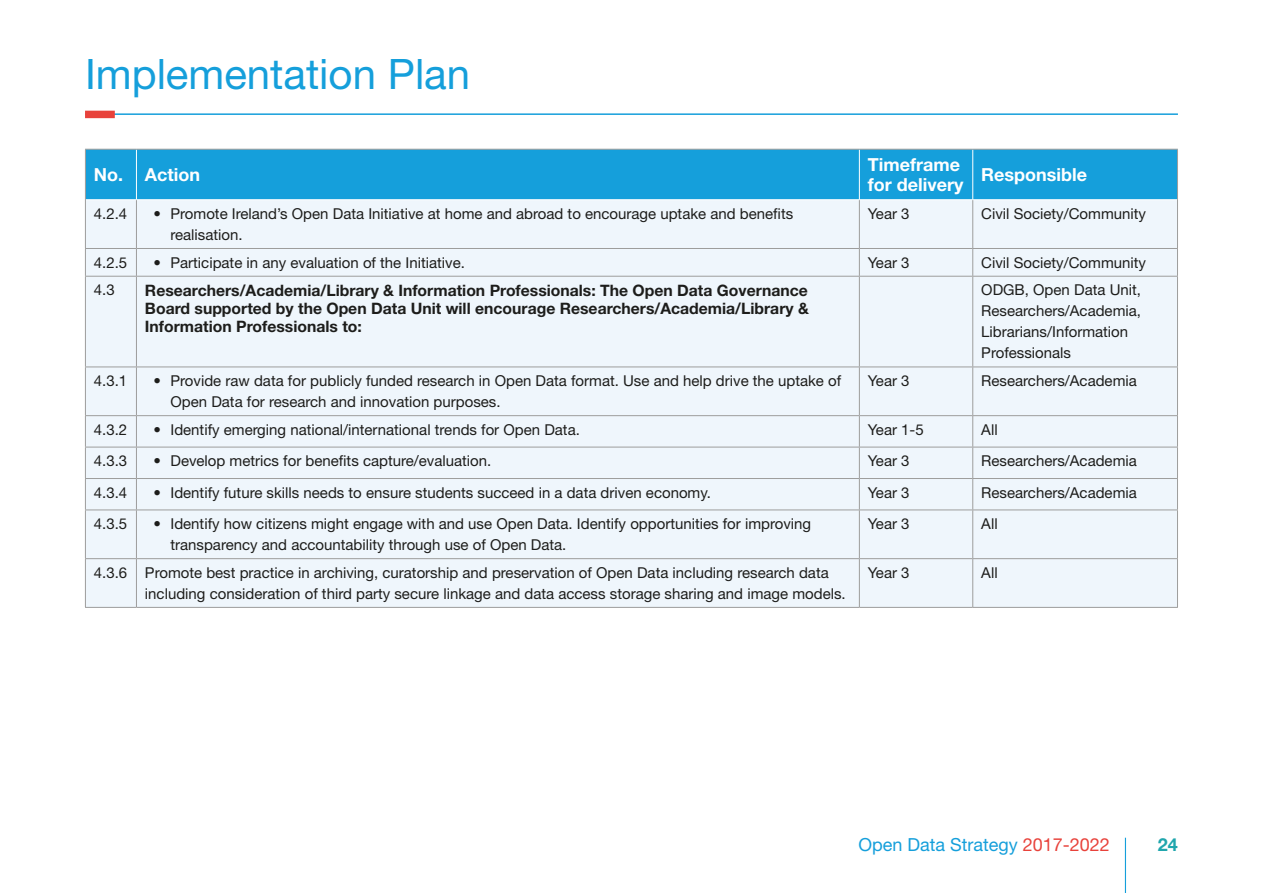
<style>
.page{position:relative;width:1263px;height:893px;background:#fff}
.page>*{position:absolute;margin:0;border:0;box-sizing:border-box;transform-origin:0 0}
.t1{font:42px "Helvetica Neue LT Std";color:#159fdb}
.t2{font:700 18px/20.7px "Helvetica Neue LT Std";color:#fff}
.t3{font:18px "Helvetica Neue LT Std";color:#159fdb}
.t4{font:700 18px "Helvetica Neue LT Std";color:#20a6ad}
.t5{font:700 15.75px/18.1px "Helvetica Neue LT Std";color:#1d1d1b;text-align:justify}
.t6{font:15px/21px "Helvetica Neue LT Std";color:#1d1d1b}
.s1{color:#e8423b}
</style>
<div class="page">
<hr style="left:1125px;top:838px;width:1px;height:55px;background:#159fdb">
<div style="left:86px;top:150px;width:1091px;height:49px;background:#159fdb"></div>
<div style="left:86px;top:200px;width:1091px;height:407px;background:#eff6fc"></div>
<hr style="left:136px;top:150px;width:1px;height:49px;background:#fff">
<hr style="left:859px;top:150px;width:1px;height:49px;background:#fff">
<hr style="left:972px;top:150px;width:1px;height:49px;background:#fff">
<hr style="left:85px;top:149px;width:51px;height:1px;background:#9d9d9c">
<hr style="left:85px;top:150px;width:1px;height:50px;background:#9d9d9c">
<hr style="left:136px;top:149px;width:723px;height:1px;background:#9d9d9c">
<hr style="left:859px;top:149px;width:114px;height:1px;background:#9d9d9c">
<hr style="left:973px;top:149px;width:205px;height:1px;background:#9d9d9c">
<hr style="left:1177px;top:150px;width:1px;height:50px;background:#9d9d9c">
<hr style="left:85px;top:200px;width:1px;height:48px;background:#9d9d9c">
<hr style="left:136px;top:200px;width:1px;height:48px;background:#9d9d9c">
<hr style="left:859px;top:200px;width:1px;height:48px;background:#9d9d9c">
<hr style="left:972px;top:200px;width:1px;height:48px;background:#9d9d9c">
<hr style="left:1177px;top:200px;width:1px;height:48px;background:#9d9d9c">
<hr style="left:85px;top:248px;width:51px;height:1px;background:#9d9d9c">
<svg style="left:85px;top:249px;width:1px;height:27px"></svg>
<hr style="left:136px;top:248px;width:723px;height:1px;background:#9d9d9c">
<svg style="left:136px;top:249px;width:1px;height:27px"></svg>
<hr style="left:859px;top:248px;width:114px;height:1px;background:#9d9d9c">
<svg style="left:859px;top:249px;width:1px;height:27px"></svg>
<hr style="left:973px;top:248px;width:205px;height:1px;background:#9d9d9c">
<svg style="left:972px;top:249px;width:1px;height:27px"></svg>
<svg style="left:1177px;top:249px;width:1px;height:27px"></svg>
<hr style="left:85px;top:276px;width:51px;height:1px;background:#9d9d9c">
<hr style="left:85px;top:277px;width:1px;height:90px;background:#9d9d9c">
<hr style="left:136px;top:276px;width:723px;height:1px;background:#9d9d9c">
<hr style="left:136px;top:277px;width:1px;height:90px;background:#9d9d9c">
<hr style="left:859px;top:276px;width:114px;height:1px;background:#9d9d9c">
<hr style="left:859px;top:277px;width:1px;height:90px;background:#9d9d9c">
<hr style="left:973px;top:276px;width:205px;height:1px;background:#9d9d9c">
<hr style="left:972px;top:277px;width:1px;height:90px;background:#9d9d9c">
<hr style="left:1177px;top:277px;width:1px;height:90px;background:#9d9d9c">
<hr style="left:85px;top:367px;width:51px;height:1px;background:#9d9d9c">
<hr style="left:85px;top:367px;width:1px;height:48px;background:#9d9d9c">
<hr style="left:136px;top:367px;width:723px;height:1px;background:#9d9d9c">
<hr style="left:136px;top:367px;width:1px;height:48px;background:#9d9d9c">
<hr style="left:859px;top:367px;width:114px;height:1px;background:#9d9d9c">
<hr style="left:859px;top:367px;width:1px;height:48px;background:#9d9d9c">
<hr style="left:973px;top:367px;width:205px;height:1px;background:#9d9d9c">
<hr style="left:972px;top:367px;width:1px;height:48px;background:#9d9d9c">
<hr style="left:1177px;top:367px;width:1px;height:48px;background:#9d9d9c">
<hr style="left:85px;top:415px;width:51px;height:1px;background:#9d9d9c">
<hr style="left:85px;top:416px;width:1px;height:31px;background:#9d9d9c">
<hr style="left:136px;top:415px;width:723px;height:1px;background:#9d9d9c">
<hr style="left:136px;top:416px;width:1px;height:31px;background:#9d9d9c">
<hr style="left:859px;top:415px;width:114px;height:1px;background:#9d9d9c">
<hr style="left:859px;top:416px;width:1px;height:31px;background:#9d9d9c">
<hr style="left:973px;top:415px;width:205px;height:1px;background:#9d9d9c">
<hr style="left:972px;top:416px;width:1px;height:31px;background:#9d9d9c">
<hr style="left:1177px;top:416px;width:1px;height:31px;background:#9d9d9c">
<hr style="left:85px;top:447px;width:51px;height:1px;background:#9d9d9c">
<hr style="left:85px;top:447px;width:1px;height:31px;background:#9d9d9c">
<hr style="left:136px;top:447px;width:723px;height:1px;background:#9d9d9c">
<hr style="left:136px;top:447px;width:1px;height:31px;background:#9d9d9c">
<hr style="left:859px;top:447px;width:114px;height:1px;background:#9d9d9c">
<hr style="left:859px;top:447px;width:1px;height:31px;background:#9d9d9c">
<hr style="left:973px;top:447px;width:205px;height:1px;background:#9d9d9c">
<hr style="left:972px;top:447px;width:1px;height:31px;background:#9d9d9c">
<hr style="left:1177px;top:447px;width:1px;height:31px;background:#9d9d9c">
<hr style="left:85px;top:478px;width:51px;height:1px;background:#9d9d9c">
<hr style="left:85px;top:479px;width:1px;height:31px;background:#9d9d9c">
<hr style="left:136px;top:478px;width:723px;height:1px;background:#9d9d9c">
<hr style="left:136px;top:479px;width:1px;height:31px;background:#9d9d9c">
<hr style="left:859px;top:478px;width:114px;height:1px;background:#9d9d9c">
<hr style="left:859px;top:479px;width:1px;height:31px;background:#9d9d9c">
<hr style="left:973px;top:478px;width:205px;height:1px;background:#9d9d9c">
<hr style="left:972px;top:479px;width:1px;height:31px;background:#9d9d9c">
<hr style="left:1177px;top:479px;width:1px;height:31px;background:#9d9d9c">
<hr style="left:85px;top:510px;width:51px;height:1px;background:#9d9d9c">
<hr style="left:85px;top:510px;width:1px;height:48px;background:#9d9d9c">
<hr style="left:136px;top:510px;width:723px;height:1px;background:#9d9d9c">
<hr style="left:136px;top:510px;width:1px;height:48px;background:#9d9d9c">
<hr style="left:859px;top:510px;width:114px;height:1px;background:#9d9d9c">
<hr style="left:859px;top:510px;width:1px;height:48px;background:#9d9d9c">
<hr style="left:973px;top:510px;width:205px;height:1px;background:#9d9d9c">
<hr style="left:972px;top:510px;width:1px;height:48px;background:#9d9d9c">
<hr style="left:1177px;top:510px;width:1px;height:48px;background:#9d9d9c">
<hr style="left:85px;top:558px;width:51px;height:1px;background:#9d9d9c">
<hr style="left:85px;top:559px;width:1px;height:48px;background:#9d9d9c">
<hr style="left:136px;top:558px;width:723px;height:1px;background:#9d9d9c">
<hr style="left:136px;top:559px;width:1px;height:48px;background:#9d9d9c">
<hr style="left:859px;top:558px;width:114px;height:1px;background:#9d9d9c">
<hr style="left:859px;top:559px;width:1px;height:48px;background:#9d9d9c">
<hr style="left:973px;top:558px;width:205px;height:1px;background:#9d9d9c">
<hr style="left:972px;top:559px;width:1px;height:48px;background:#9d9d9c">
<hr style="left:1177px;top:559px;width:1px;height:48px;background:#9d9d9c">
<hr style="left:85px;top:607px;width:51px;height:1px;background:#9d9d9c">
<hr style="left:136px;top:607px;width:723px;height:1px;background:#9d9d9c">
<hr style="left:859px;top:607px;width:114px;height:1px;background:#9d9d9c">
<hr style="left:973px;top:607px;width:205px;height:1px;background:#9d9d9c">
<hr style="left:85px;top:113px;width:1093px;height:2px;background:#159fdb">
<div style="left:85px;top:111px;width:30px;height:7px;background:#e8423b"></div>
<h1 class="t1" style="left:85px;top:49px;width:387px">Implementation Plan</h1>
<p class="t2" style="left:94px;top:164px;width:108px">No. Action</p>
<p class="t2" style="left:868px;top:153px;width:97px">Timeframe for delivery</p>
<p class="t2" style="left:981px;top:164px;width:107px">Responsible</p>
<p class="t6" style="left:94px;top:203px;width:35px">4.2.4</p>
<p class="t6" style="left:170px;top:203px;width:624px;text-indent:-17px">• Promote Ireland’s Open Data Initiative at home and abroad to encourage uptake and benefits realisation.</p>
<p class="t6" style="left:868px;top:203px;width:43px">Year 3</p>
<p class="t6" style="left:981px;top:203px;width:166px">Civil Society/Community</p>
<p class="t6" style="left:94px;top:252px;width:35px">4.2.5</p>
<p class="t6" style="left:153px;top:252px;width:310px">• Participate in any evaluation of the Initiative.</p>
<p class="t6" style="left:868px;top:252px;width:43px">Year 3</p>
<p class="t6" style="left:981px;top:252px;width:166px">Civil Society/Community</p>
<p class="t6" style="left:94px;top:279px;width:22px">4.3</p>
<p class="t5" style="left:145px;top:281px;width:665px">Researchers/Academia/Library &amp; Information Professionals: The Open Data Governance Board supported by the Open Data Unit will encourage Researchers/Academia/Library &amp; Information Professionals to:</p>
<p class="t6" style="left:981px;top:279px;width:161px">ODGB, Open Data Unit,<br>Researchers/Academia,<br>Librarians/Information<br>Professionals</p>
<p class="t6" style="left:94px;top:370px;width:35px">4.3.1</p>
<p class="t6" style="left:170px;top:370px;width:672px;text-indent:-17px">• Provide raw data for publicly funded research in Open Data format. Use and help drive the uptake of<br>Open Data for research and innovation purposes.</p>
<p class="t6" style="left:868px;top:370px;width:43px">Year 3</p>
<p class="t6" style="left:981px;top:370px;width:157px">Researchers/Academia</p>
<p class="t6" style="left:94px;top:419px;width:35px">4.3.2</p>
<p class="t6" style="left:153px;top:419px;width:425px">• Identify emerging national/international trends for Open Data.</p>
<p class="t6" style="left:868px;top:419px;width:57px">Year 1-5</p>
<p class="t6" style="left:981px;top:419px;width:18px">All</p>
<p class="t6" style="left:94px;top:450px;width:35px">4.3.3</p>
<p class="t6" style="left:153px;top:450px;width:337px">• Develop metrics for benefits capture/evaluation.</p>
<p class="t6" style="left:868px;top:450px;width:43px">Year 3</p>
<p class="t6" style="left:981px;top:450px;width:157px">Researchers/Academia</p>
<p class="t6" style="left:94px;top:482px;width:35px">4.3.4</p>
<p class="t6" style="left:153px;top:482px;width:556px">• Identify future skills needs to ensure students succeed in a data driven economy.</p>
<p class="t6" style="left:868px;top:482px;width:43px">Year 3</p>
<p class="t6" style="left:981px;top:482px;width:157px">Researchers/Academia</p>
<p class="t6" style="left:94px;top:513px;width:35px">4.3.5</p>
<p class="t6" style="left:170px;top:513px;width:642px;text-indent:-17px">• Identify how citizens might engage with and use Open Data. Identify opportunities for improving transparency and accountability through use of Open Data.</p>
<p class="t6" style="left:868px;top:513px;width:43px">Year 3</p>
<p class="t6" style="left:981px;top:513px;width:18px">All</p>
<p class="t6" style="left:145px;top:562px;width:700px;text-indent:-51px">4.3. 6 Promote best practice in archiving, curatorship and preservation of Open Data including research data including consideration of third party secure linkage and data access storage sharing and image models.</p>
<p class="t6" style="left:868px;top:562px;width:43px">Year 3</p>
<p class="t6" style="left:981px;top:562px;width:18px">All</p>
<p class="t3" style="left:858px;top:833px;width:253px">Open Data Strategy <span class="s1">2017-2022</span></p>
<p class="t4" style="left:1158px;top:833px;width:22px">24</p>
</div>
